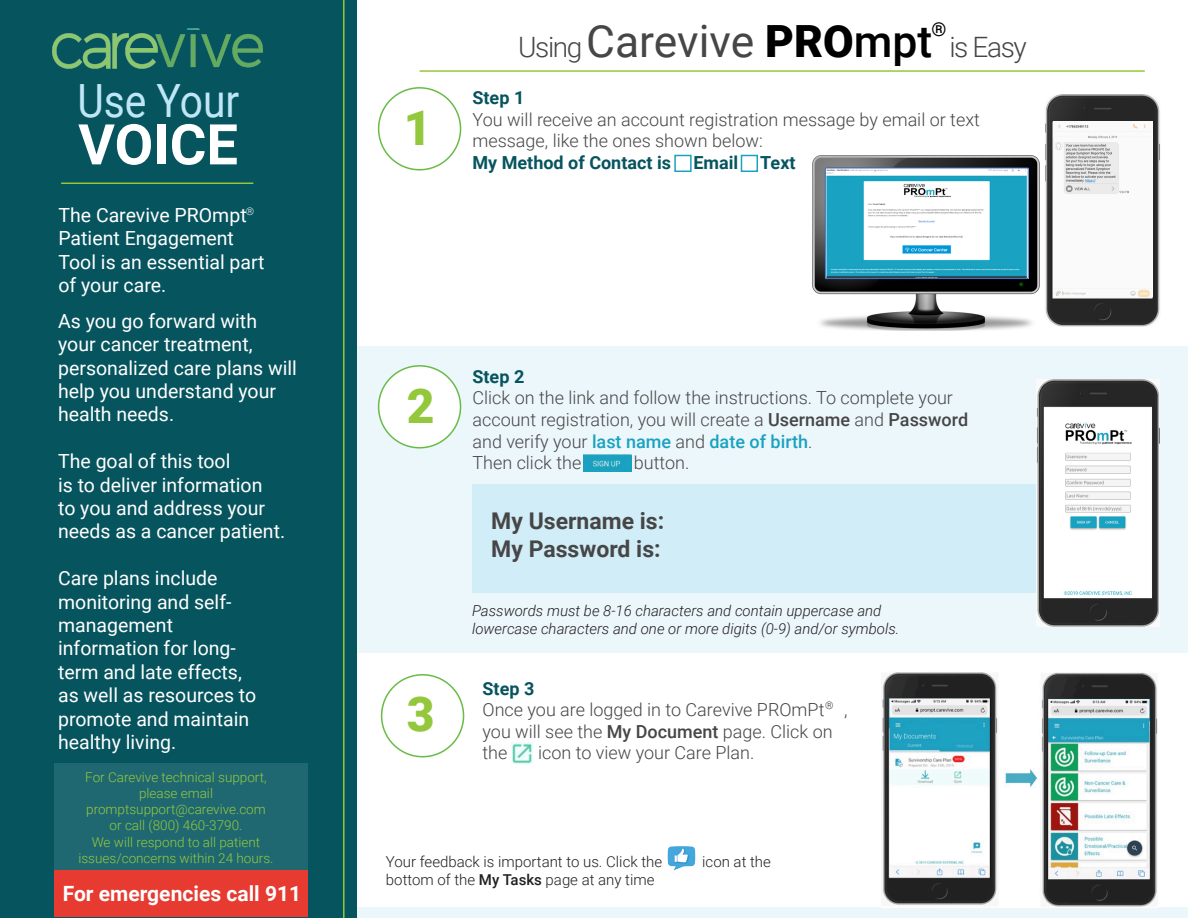
<style>
.page{position:relative;width:1188px;height:918px;background:#fff}
.page>*{position:absolute;margin:0;border:0;box-sizing:border-box;transform-origin:0 0}
.t1{font:700 56.1px "Roboto";color:#fff}
.t2{font:900 48px "Roboto";color:#94c83c}
.t3{font:45.9px "Roboto";color:#bee6f6;scale:.89 1}
.t4{font:44.4px "Roboto";color:#474646}
.t5{font:300 28.05px "Roboto";letter-spacing:-.05em;color:#474646}
.t6{font:700 22.95px/27.6px "Roboto";color:#474646}
.t7{font:700 21px "Roboto";color:#fff}
.t8{font:19.5px/23.4px "Roboto";color:#fff}
.t9{font:500 19.2px "Roboto";color:#000}
.t10{font:300 18px/21.6px "Roboto";color:#474646}
.t11{font:700 18px "Roboto";color:#06545e}
.t12{font:italic 300 15px/18px "Roboto";color:#231f20}
.t13{font:300 15px "Roboto";color:#231f20}
.t14{font:300 13.5px/16.2px "Roboto";color:#94c83c;text-align:center}
.t15{font:300 10.5px "Roboto";color:#fff}
.t16{font:300 10.5px "Roboto";color:#373636}
.s1{font-weight:900;color:#000}
.s2{font-weight:500;color:#000}
.s3{font-weight:500}
.s4{font-weight:500;color:#19a2c1}
</style>
<div class="page">
<div style="left:357px;top:346px;width:831px;height:307px;background:#ecf7fc"></div>
<div style="left:357px;top:907px;width:831px;height:11px;background:#ecf7fc"></div>
<div style="left:0;top:0;width:357px;height:918px;background:#06545e"></div>
<hr style="left:61px;top:183px;width:192px;height:1px;background:#94c83c">
<img style="left:52px;top:29px;width:210px;height:39px">
<div style="left:378px;top:87px;width:83px;height:84px;border:2px solid #68bc45;border-radius:50%"></div>
<div style="left:379px;top:366px;width:82px;height:82px;background:#fff;border-radius:50%"></div>
<div style="left:378px;top:365px;width:83px;height:84px;border:2px solid #68bc45;border-radius:50%"></div>
<div style="left:381px;top:674px;width:83px;height:83px;border:2px solid #68bc45;border-radius:50%"></div>
<hr style="left:343px;top:0;width:2px;height:918px;background:#94c83c">
<div style="left:472px;top:485px;width:602px;height:108px;background:#d1edf8"></div>
<img style="left:812px;top:155px;width:228px;height:176px">
<img style="left:827px;top:170px;width:200px;height:107px">
<div style="left:825px;top:168px;width:204px;height:111px;border:1px solid #4472c4"></div>
<img style="left:1045px;top:94px;width:115px;height:233px">
<img style="left:1054px;top:121px;width:98px;height:176px">
<img style="left:1054px;top:133px;width:98px;height:70px">
<img style="left:1037px;top:379px;width:123px;height:247px">
<img style="left:882px;top:672px;width:275px;height:235px">
<div style="left:674px;top:155px;width:18px;height:17px;background:#fff;border:2px solid #19a2c1"></div>
<div style="left:741px;top:155px;width:17px;height:17px;background:#fff;border:2px solid #19a2c1"></div>
<img style="left:583px;top:455px;width:49px;height:17px">
<img style="left:511px;top:742px;width:21px;height:21px">
<hr style="left:420px;top:70px;width:725px;height:2px;background:#94c83c">
<img style="left:667px;top:846px;width:29px;height:24px">
<div style="left:55px;top:763px;width:253px;height:152px;background:#1f6872"></div>
<div style="left:55px;top:871px;width:253px;height:46px;background:#e73b32"></div>
<p class="t3" style="left:77px;top:68px;width:183px">Use Your</p>
<p class="t1" style="left:78px;top:105px;width:161px">VOICE</p>
<p class="t8" style="left:58px;top:203px;width:190px">The Carevive PROmpt</p>
<p class="t8" style="left:58px;top:226px;width:208px">Patient Engagement<br>Tool is an essential part of your care.</p>
<p class="t15" style="left:246px;top:204px;width:10px">®</p>
<p class="t8" style="left:58px;top:308px;width:240px">As you go forward with your cancer treatment, personalized care plans will help you understand your health needs.</p>
<p class="t8" style="left:58px;top:449px;width:229px">The goal of this tool<br>is to deliver information<br>to you and address your needs as a cancer patient.</p>
<p class="t8" style="left:58px;top:566px;width:161px">Care plans include</p>
<p class="t8" style="left:58px;top:589px;width:175px">monitoring and self&shy;management</p>
<p class="t8" style="left:58px;top:636px;width:179px">information for long-</p>
<p class="t8" style="left:58px;top:659px;width:200px">term and late effects, as well as resources to</p>
<p class="t8" style="left:58px;top:706px;width:193px">promote and maintain</p>
<p class="t8" style="left:58px;top:730px;width:120px">healthy living.</p>
<p class="t14" style="left:85px;top:768px;width:183px">For Carevive technical support, please email</p>
<p class="t14" style="left:86px;top:801px;width:181px">promptsupport@carevive.com or call (800) 460-3790.</p>
<p class="t14" style="left:78px;top:833px;width:197px">We will respond to all patient issues/concerns within 24 hours.</p>
<p class="t7" style="left:63px;top:879px;width:240px">For emergencies call 911</p>
<p class="t2" style="left:404px;top:94px;width:29px">1</p>
<p class="t4" style="left:586px;top:11px;width:348px">Carevive <span class="s1">PRO</span><span class="s2">mpt</span></p>
<p class="t9" style="left:931px;top:15px;width:17px">®</p>
<p class="t5" style="left:518px;top:28px;width:66px">Using</p>
<p class="t5" style="left:949px;top:28px;width:79px">is Easy</p>
<p class="t11" style="left:472px;top:85px;width:53px">Step 1</p>
<p class="t10" style="left:472px;top:108px;width:509px">You will receive an account registration message by email or text message, like the ones shown below:</p>
<p class="t11" style="left:472px;top:150px;width:325px">My Method of Contact is Email Text</p>
<p class="t2" style="left:407px;top:372px;width:29px">2</p>
<p class="t2" style="left:407px;top:681px;width:29px">3</p>
<p class="t11" style="left:472px;top:364px;width:53px">Step 2</p>
<p class="t10" style="left:472px;top:387px;width:497px">Click on the link and follow the instructions. To complete your account registration, you will create a <span class="s3">Username</span> and <span class="s3">Password </span>and verify your <span class="s4">last name</span> and <span class="s4">date of birth</span>.<br>Then click the</p>
<p class="t10" style="left:634px;top:451px;width:57px">button.</p>
<p class="t6" style="left:491px;top:507px;width:175px">My Username is:<br>My Password is:</p>
<p class="t12" style="left:472px;top:601px;width:429px">Passwords must be 8-16 characters and contain uppercase and lowercase characters and one or more digits (0-9) and/or symbols.</p>
<p class="t11" style="left:483px;top:676px;width:53px">Step 3</p>
<p class="t10" style="left:483px;top:698px;width:366px">Once you are logged in to Carevive PROmPt ,</p>
<p class="t10" style="left:483px;top:720px;width:352px">you will see the <span class="s3">My Document</span> page. Click on the</p>
<p class="t16" style="left:825px;top:697px;width:10px">®</p>
<p class="t10" style="left:538px;top:741px;width:218px">icon to view your Care Plan.</p>
<p class="t13" style="left:386px;top:851px;width:278px">Your feedback is important to us. Click the</p>
<p class="t13" style="left:702px;top:851px;width:70px">icon at the</p>
<p class="t13" style="left:386px;top:869px;width:270px">bottom of the <span class="s3">My Tasks</span> page at any time</p>
</div>
